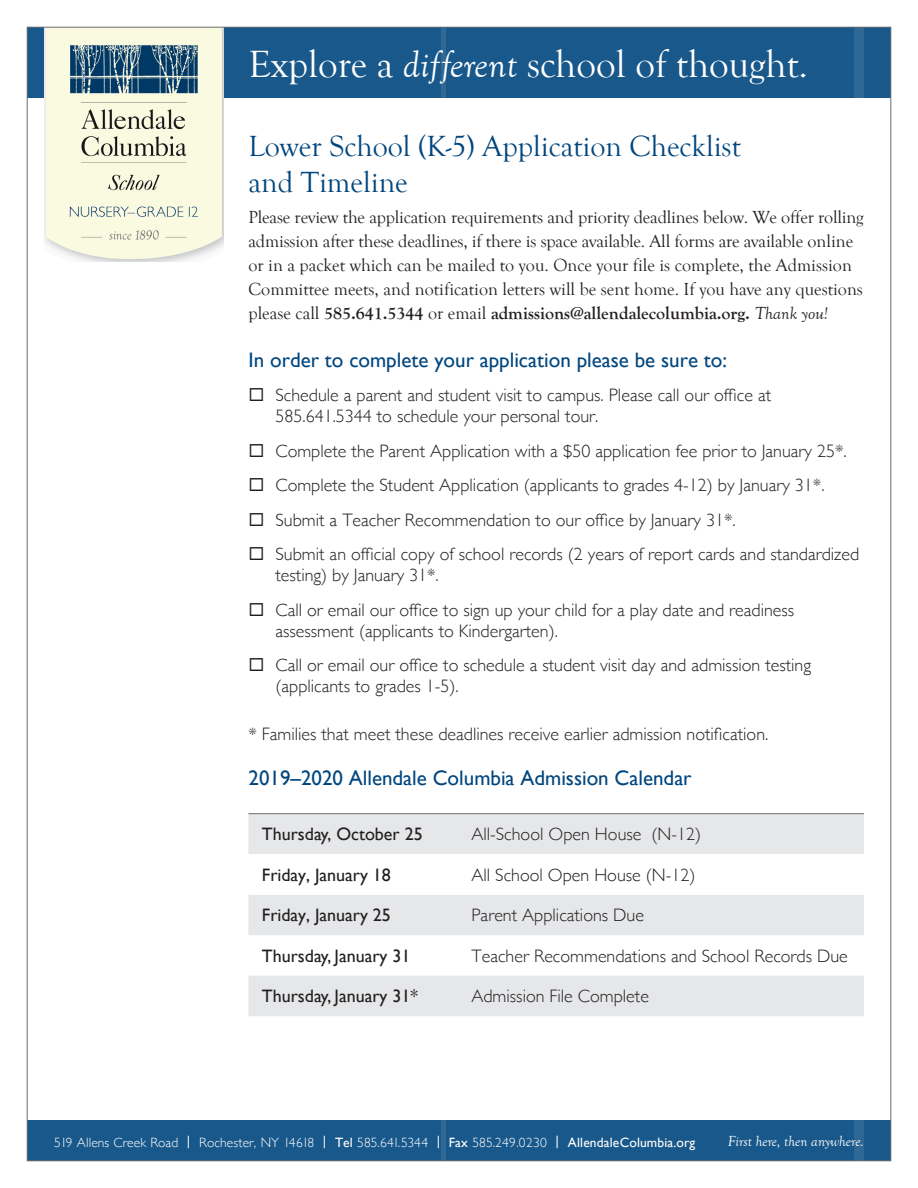
<style>
.page{position:relative;width:918px;height:1188px;background:#fff}
.page>*{position:absolute;margin:0;border:0;box-sizing:border-box;transform-origin:0 0}
.t1{font:39px "Goudy Old Style T";color:#fff}
.t2{font:30px/36px "Goudy Old Style T";color:#00467e}
.t3{font:21px "Gill Sans";color:#00467e}
.t4{font:300 18px/21px "Gill Sans";color:#231f20}
.t5{font:18px/24px "Goudy Old Style T";letter-spacing:-.01em;color:#231f20}
.t6{font:18px "Gill Sans";color:#231f20}
.t7{font:italic 15px "Goudy Old Style T";color:#fff}
.Body_Text{font:300 13.5px "Gill Sans";letter-spacing:.01em;color:#fff}
.s1{font-style:italic}
.s2{font-weight:700}
.s3{font-weight:400}
</style>
<div class="page">
<svg style="left:248px;top:814px;width:616px;height:202px;fill:#e6e7e9"></svg>
<svg style="left:248px;top:854px;width:616px;height:41px"></svg>
<hr style="left:248px;top:813px;width:217px;height:1px;background:#6c6d70">
<hr style="left:465px;top:813px;width:399px;height:1px;background:#6c6d70">
<div style="left:29px;top:29px;width:412px;height:69px;background:#19588a"></div>
<div style="left:441px;top:29px;width:413px;height:69px;background:#19588a"></div>
<img style="left:854px;top:27px;width:38px;height:73px">
<img style="left:44px;top:29px;width:180px;height:232px">
<div style="left:27px;top:1120px;width:414px;height:42px;background:#19588a"></div>
<div style="left:441px;top:1120px;width:413px;height:42px;background:#19588a"></div>
<img style="left:854px;top:1120px;width:38px;height:42px">
<p class="t1" style="left:249px;top:42px;width:561px">Explore a <span class="s1">different</span> school of thought.</p>
<p class="t2" style="left:249px;top:129px;width:494px">Lower School (K-5) Application Checklist and Timeline</p>
<p class="t5" style="left:249px;top:205px;width:617px">Please review the application requirements and priority deadlines below. We offer rolling admission after these deadlines, if there is space available. All forms are available online or in a packet which can be mailed to you. Once your file is complete, the Admission Committee meets, and notification letters will be sent home. If you have any questions please call <span class="s2">585.641.5344</span> or email <span class="s2">admissions@allendalecolumbia.org.</span> <span class="s1">Thank you!</span></p>
<p class="t3" style="left:249px;top:347px;width:480px">In order to complete your application please be sure to:</p>
<p class="t4" style="left:276px;top:384px;width:497px;text-indent:-27px">◻ Schedule a parent and student visit to campus. Please call our office at<br>585.641.5344 to schedule your personal tour.</p>
<p class="t4" style="left:249px;top:439px;width:600px">◻ Complete the Parent Application with a $50 application fee prior to January 25*.</p>
<p class="t4" style="left:249px;top:474px;width:578px">◻ Complete the Student Application (applicants to grades 4-12) by January 31*.</p>
<p class="t4" style="left:249px;top:508px;width:489px">◻ Submit a Teacher Recommendation to our office by January 31*.</p>
<p class="t4" style="left:276px;top:543px;width:585px;text-indent:-27px">◻ Submit an official copy of school records (2 years of report cards and standardized testing) by January 31*.</p>
<p class="t4" style="left:276px;top:598px;width:520px;text-indent:-27px">◻ Call or email our office to sign up your child for a play date and readiness assessment (applicants to Kindergarten).</p>
<p class="t4" style="left:276px;top:654px;width:537px;text-indent:-27px">◻ Call or email our office to schedule a student visit day and admission testing (applicants to grades 1-5).</p>
<p class="t4" style="left:249px;top:723px;width:521px">* Families that meet these deadlines receive earlier admission notification.</p>
<p class="t3" style="left:249px;top:766px;width:445px">2019–2020 Allendale Columbia Admission Calendar</p>
<p class="t6" style="left:262px;top:823px;width:162px">Thursday, October 25</p>
<p class="t4" style="left:471px;top:823px;width:231px">All-School Open House (N-12)</p>
<p class="t6" style="left:262px;top:864px;width:131px">Friday, January 18</p>
<p class="t4" style="left:471px;top:863px;width:225px">All School Open House (N-12)</p>
<p class="t6" style="left:262px;top:904px;width:131px">Friday, January 25</p>
<p class="t4" style="left:471px;top:904px;width:174px">Parent Applications Due</p>
<p class="t6" style="left:262px;top:945px;width:150px">Thursday, January 31</p>
<p class="t4" style="left:471px;top:944px;width:378px">Teacher Recommendations and School Records Due</p>
<p class="t6" style="left:262px;top:985px;width:158px">Thursday, January 31*</p>
<p class="t4" style="left:471px;top:985px;width:179px">Admission File Complete</p>
<p class="Body_Text" style="left:54px;top:1132px;width:643px">519 Allens Creek Road <span class="s3">|</span> Rochester, NY 14618 <span class="s3">| Tel</span> 585.641.5344 <span class="s3">| Fax</span> 585.249.0230 <span class="s3">| AllendaleColumbia.org</span></p>
<p class="t7" style="left:728px;top:1133px;width:138px">First here, then anywhere.</p>
</div>
